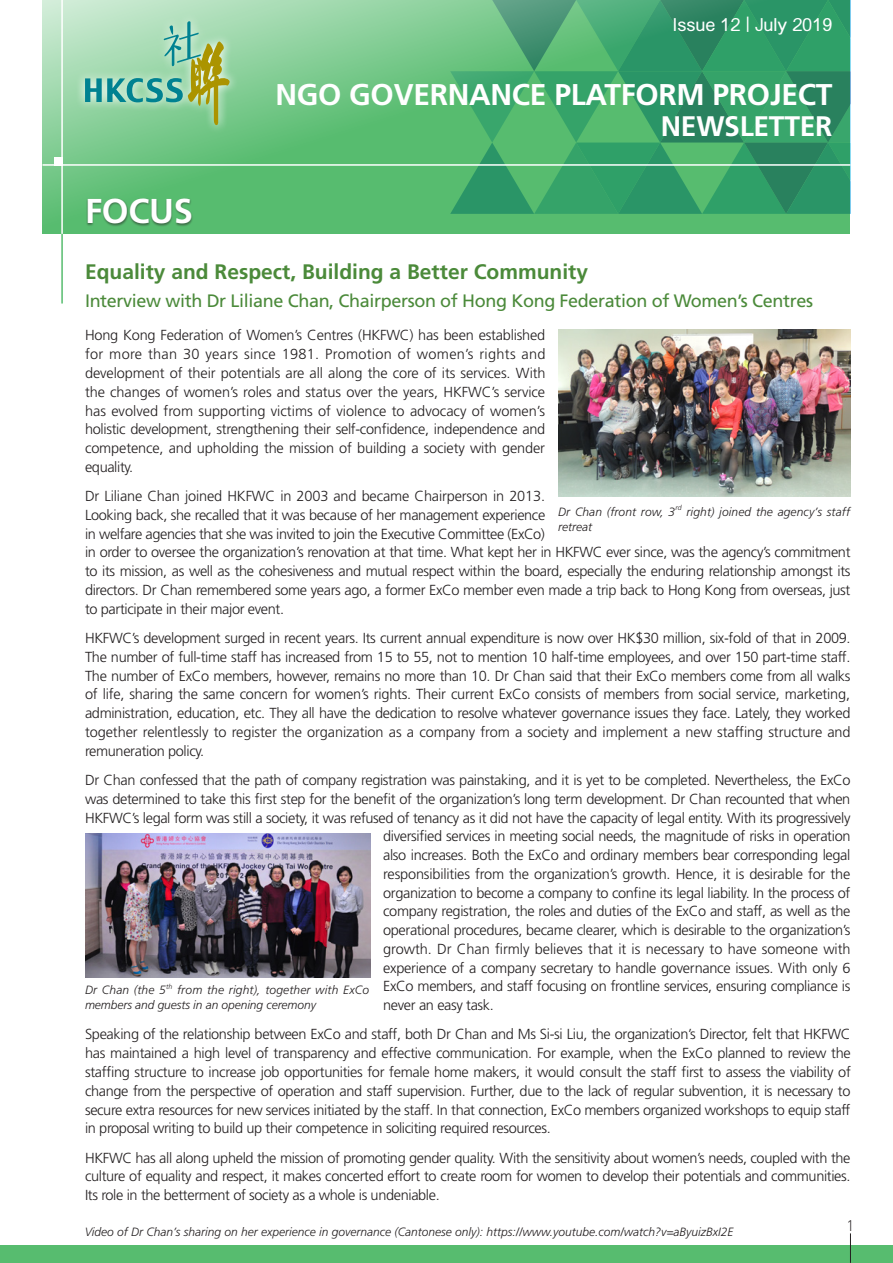
<style>
.page{position:relative;width:893px;height:1263px;background:#fff}
.page>*{position:absolute;margin:0;border:0;box-sizing:border-box;transform-origin:0 0}
.t1{font:700 34.5px "Frutiger";letter-spacing:-.01em;color:#fff}
.t2{font:700 30px "Frutiger";letter-spacing:-.01em;color:#fff}
.t3{font:700 28.2px "Frutiger";letter-spacing:-.01em;color:#fff}
.t4{font:700 21px "Frutiger";color:#4b8a3a}
.t5{font:18px "Frutiger";letter-spacing:-.02em;color:#4b8a3a}
.t6{font:500 18px "M Elle HK";color:#fff}
.t7{font:300 15px "DIN";color:#231f20}
.t8{font:300 14.55px/18.8px "Frutiger";letter-spacing:-.025em;color:#231f20;text-align:justify}
.t9{font:300 14.55px "Frutiger";letter-spacing:-.005em;color:#231f20}
.t10{font:italic 300 12px/15px "Frutiger";color:#231f20}
.t11{font:italic 300 7.05px "Frutiger";color:#231f20}
</style>
<div class="page">
<svg style="left:43px;top:0;width:807px;height:234px;background:#6ec583"></svg>
<svg style="left:450px;top:0;width:400px;height:214px;background:#3da26b"></svg>
<hr style="left:43px;top:164px;width:807px;height:2px;background:#fff">
<hr style="left:61px;top:0;width:2px;height:234px;background:#fff">
<div style="left:54px;top:157px;width:9px;height:9px;background:#fff"></div>
<hr style="left:61px;top:234px;width:2px;height:69px;background:#57bc6f">
<div style="left:0;top:1246px;width:893px;height:17px;background:#57bc6f"></div>
<div style="left:86px;top:198px;width:107px;height:29px;background:#231f20;opacity:.5"></div>
<svg style="left:75px;top:13px;width:164px;height:121px;background:#99d6a8"></svg>
<svg style="left:85px;top:21px;width:145px;height:104px;background:#96cc9f"></svg>
<img style="left:558px;top:330px;width:292px;height:166px">
<img style="left:85px;top:833px;width:285px;height:144px">
<svg style="left:850px;top:1234px;width:1px;height:28px"></svg>
<p class="t6" style="left:672px;top:11px;width:161px">Issue 12 | July 2019</p>
<h1 class="t1" style="left:85px;top:190px;width:109px">FOCUS</h1>
<h2 class="t2" style="left:275px;top:77px;width:558px">NGO GOVERNANCE PLATFORM PROJECT</h2>
<h3 class="t3" style="left:661px;top:109px;width:173px">NEWSLETTER</h3>
<h3 class="t4" style="left:85px;top:259px;width:504px">Equality and Respect, Building a Better Community</h3>
<p class="t5" style="left:85px;top:290px;width:730px">Interview with Dr Liliane Chan, Chairperson of Hong Kong Federation of Women’s Centres</p>
<p class="t8" style="left:85px;top:326px;width:462px">Hong Kong Federation of Women’s Centres (HKFWC) has been established for more than 30 years since 1981. Promotion of women’s rights and development of their potentials are all along the core of its services. With the changes of women’s roles and status over the years, HKFWC’s service has evolved from supporting victims of violence to advocacy of women’s holistic development, strengthening their self-confidence, independence and competence, and upholding the mission of building a society with gender equality.</p>
<p class="t8" style="left:85px;top:487px;width:767px;text-align:left">Dr Liliane Chan joined HKFWC in 2003 and became Chairperson in 2013.<br>Looking back, she recalled that it was because of her management experience<br>in welfare agencies that she was invited to join the Executive Committee (ExCo)<br>in order to oversee the organization’s renovation at that time. What kept her in HKFWC ever since, was the agency’s commitment to its mission, as well as the cohesiveness and mutual respect within the board, especially the enduring relationship amongst its directors. Dr Chan remembered some years ago, a former ExCo member even made a trip back to Hong Kong from overseas, just to participate in their major event.</p>
<p class="t8" style="left:85px;top:629px;width:767px">HKFWC’s development surged in recent years. Its current annual expenditure is now over HK$30 million, six-fold of that in 2009.<br>The number of full-time staff has increased from 15 to 55, not to mention 10 half-time employees, and over 150 part-time staff.<br>The number of ExCo members, however, remains no more than 10. Dr Chan said that their ExCo members come from all walks of life, sharing the same concern for women’s rights. Their current ExCo consists of members from social service, marketing, administration, education, etc. They all have the dedication to resolve whatever governance issues they face. Lately, they worked together relentlessly to register the organization as a company from a society and implement a new staffing structure and remuneration policy.</p>
<p class="t8" style="left:85px;top:771px;width:767px">Dr Chan confessed that the path of company registration was painstaking, and it is yet to be completed. Nevertheless, the ExCo</p>
<p class="t8" style="left:85px;top:789px;width:767px">was determined to take this first step for the benefit of the organization’s long term development. Dr Chan recounted that when</p>
<p class="t8" style="left:85px;top:808px;width:767px">HKFWC’s legal form was still a society, it was refused of tenancy as it did not have the capacity of legal entity. With its progressively</p>
<p class="t8" style="left:383px;top:827px;width:469px">diversified services in meeting social needs, the magnitude of risks in operation</p>
<p class="t8" style="left:383px;top:846px;width:469px">also increases. Both the ExCo and ordinary members bear corresponding legal</p>
<p class="t8" style="left:383px;top:865px;width:469px">responsibilities from the organization’s growth. Hence, it is desirable for the</p>
<p class="t8" style="left:383px;top:883px;width:469px">organization to become a company to confine its legal liability. In the process of</p>
<p class="t8" style="left:383px;top:902px;width:469px">company registration, the roles and duties of the ExCo and staff, as well as the</p>
<p class="t8" style="left:383px;top:921px;width:469px">operational procedures, became clearer, which is desirable to the organization’s</p>
<p class="t9" style="left:383px;top:940px;width:469px">growth. Dr Chan firmly believes that it is necessary to have someone with</p>
<p class="t8" style="left:383px;top:958px;width:469px">experience of a company secretary to handle governance issues. With only 6</p>
<p class="t8" style="left:383px;top:977px;width:469px">ExCo members, and staff focusing on frontline services, ensuring compliance is</p>
<p class="t8" style="left:383px;top:996px;width:112px">never an easy task.</p>
<p class="t8" style="left:85px;top:1025px;width:767px">Speaking of the relationship between ExCo and staff, both Dr Chan and Ms Si-si Liu, the organization’s Director, felt that HKFWC has maintained a high level of transparency and effective communication. For example, when the ExCo planned to review the staffing structure to increase job opportunities for female home makers, it would consult the staff first to assess the viability of change from the perspective of operation and staff supervision. Further, due to the lack of regular subvention, it is necessary to secure extra resources for new services initiated by the staff. In that connection, ExCo members organized workshops to equip staff in proposal writing to build up their competence in soliciting required resources.</p>
<p class="t8" style="left:85px;top:1148px;width:767px">HKFWC has all along upheld the mission of promoting gender quality. With the sensitivity about women’s needs, coupled with the culture of equality and respect, it makes concerted effort to create room for women to develop their potentials and communities.<br>Its role in the betterment of society as a whole is undeniable.</p>
<p class="t10" style="left:558px;top:504px;width:119px">Dr Chan (front row, 3</p>
<p class="t11" style="left:675px;top:503px;width:8px">rd</p>
<p class="t10" style="left:686px;top:504px;width:165px">right) joined the agency’s staff</p>
<p class="t10" style="left:558px;top:519px;width:35px">retreat</p>
<p class="t10" style="left:85px;top:983px;width:82px">Dr Chan (the 5</p>
<p class="t11" style="left:166px;top:982px;width:8px">th</p>
<p class="t10" style="left:85px;top:983px;width:286px;text-indent:92px">from the right), together with ExCo members and guests in an opening ceremony</p>
<p class="t10" style="left:85px;top:1224px;width:650px">Video of Dr Chan’s sharing on her experience in governance (Cantonese only): https://www.youtube.com/watch?v=aByuizBxI2E</p>
<p class="t7" style="left:847px;top:1216px;width:9px">1</p>
</div>
